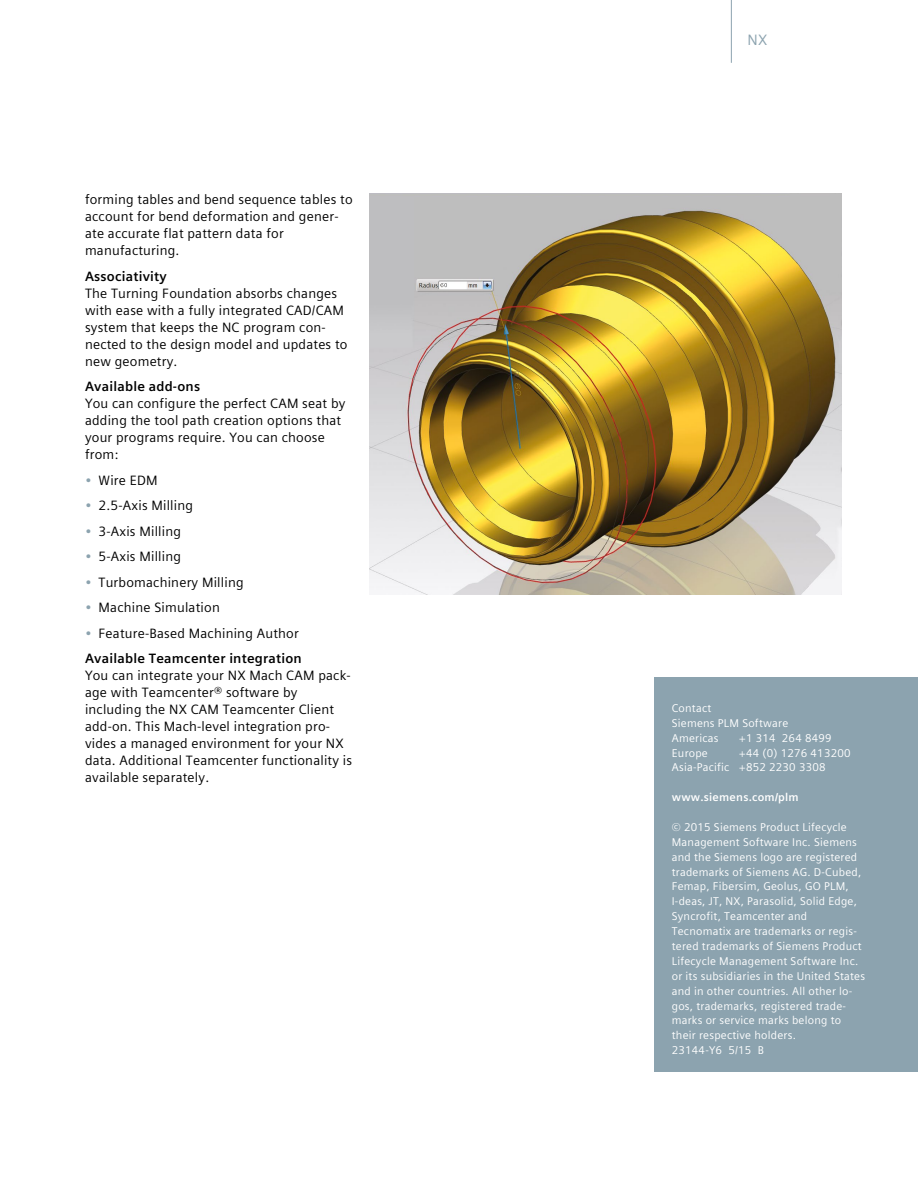
<style>
.page{position:relative;width:918px;height:1188px;background:#fff}
.page>*{position:absolute;margin:0;border:0;box-sizing:border-box;transform-origin:0 0}
.Product_tab___10pt_0{font:15px "Siemens Sans Global";color:#8ca3af}
._04__Copy___9pt_4mm{font:13.5px/17px "Siemens Sans Global";letter-spacing:.015em;color:#000}
._04__Head_paragraph{font:700 13.5px "Siemens Sans Global";letter-spacing:.015em;color:#000}
._06__Legals__7_5pt_3{font:11.25px/14.9px "Siemens Sans Global";letter-spacing:.02em;color:#fff}
._06__Legals__7_5pt_3-2{font:700 11.25px "Siemens Sans Global";letter-spacing:.02em;color:#fff}
.s1{color:#8ca3af}
</style>
<div class="page">
<img style="left:370px;top:193px;width:471px;height:402px">
<hr style="left:731px;top:0;width:1px;height:63px;background:#8ca3af">
<div style="left:655px;top:677px;width:263px;height:394px;background:#8ca3af"></div>
<p class="_04__Copy___9pt_4mm" style="left:85px;top:191px;width:269px">forming tables and bend sequence tables to account for bend deformation and gener&shy;ate accurate flat pattern data for manufacturing.</p>
<p class="_04__Head_paragraph" style="left:85px;top:266px;width:83px">Associativity</p>
<p class="_04__Copy___9pt_4mm" style="left:85px;top:285px;width:264px">The Turning Foundation absorbs changes with ease with a fully integrated CAD/CAM system that keeps the NC program con&shy;nected to the design model and updates to new geometry.</p>
<p class="_04__Head_paragraph" style="left:85px;top:376px;width:117px">Available add-ons</p>
<p class="_04__Copy___9pt_4mm" style="left:85px;top:395px;width:262px">You can configure the perfect CAM seat by adding the tool path creation options that your programs require. You can choose from:</p>
<p class="_04__Copy___9pt_4mm" style="left:85px;top:472px;width:74px"><span class="s1">•</span> Wire EDM</p>
<p class="_04__Copy___9pt_4mm" style="left:85px;top:497px;width:110px"><span class="s1">•</span> 2.5-Axis Milling</p>
<p class="_04__Copy___9pt_4mm" style="left:85px;top:523px;width:98px"><span class="s1">•</span> 3-Axis Milling</p>
<p class="_04__Copy___9pt_4mm" style="left:85px;top:548px;width:98px"><span class="s1">•</span> 5-Axis Milling</p>
<p class="_04__Copy___9pt_4mm" style="left:85px;top:574px;width:160px"><span class="s1">•</span> Turbomachinery Milling</p>
<p class="_04__Copy___9pt_4mm" style="left:85px;top:599px;width:136px"><span class="s1">•</span> Machine Simulation</p>
<p class="_04__Copy___9pt_4mm" style="left:85px;top:625px;width:215px"><span class="s1">•</span> Feature-Based Machining Author</p>
<p class="_04__Head_paragraph" style="left:85px;top:648px;width:218px">Available Teamcenter integration</p>
<p class="_04__Copy___9pt_4mm" style="left:85px;top:667px;width:269px">You can integrate your NX Mach CAM pack&shy;age with Teamcenter® software by including the NX CAM Teamcenter Client add-on. This Mach-level integration pro&shy;vides a managed environment for your NX data. Additional Teamcenter functionality is available separately.</p>
<p class="Product_tab___10pt_0" style="left:748px;top:29px;width:21px">NX</p>
<p class="_06__Legals__7_5pt_3" style="left:672px;top:701px;width:41px">Contact</p>
<p class="_06__Legals__7_5pt_3" style="left:672px;top:716px;width:118px">Siemens PLM Software</p>
<p class="_06__Legals__7_5pt_3" style="left:672px;top:730px;width:48px">Americas</p>
<p class="_06__Legals__7_5pt_3" style="left:739px;top:730px;width:94px">+1 314 264 8499</p>
<p class="_06__Legals__7_5pt_3" style="left:672px;top:745px;width:38px">Europe</p>
<p class="_06__Legals__7_5pt_3" style="left:672px;top:745px;width:180px;text-indent:68px">+44 (0) 1276 413200<br>Asia-Pacific +852 2230 3308</p>
<p class="_06__Legals__7_5pt_3-2" style="left:672px;top:789px;width:128px">www.siemens.com/plm</p>
<p class="_06__Legals__7_5pt_3" style="left:672px;top:820px;width:195px">© 2015 Siemens Product Lifecycle Management Software Inc. Siemens and the Siemens logo are registered trademarks of Siemens AG. D-Cubed, Femap, Fibersim, Geolus, GO PLM, I-deas, JT, NX, Parasolid, Solid Edge, Syncrofit, Teamcenter and Tecnomatix are trademarks or regis&shy;tered trademarks of Siemens Product Lifecycle Management Software Inc. or its subsidiaries in the United States and in other countries. All other lo&shy;gos, trademarks, registered trade&shy;marks or service marks belong to their respective holders.<br>23144-Y6 5/15 B</p>
</div>
